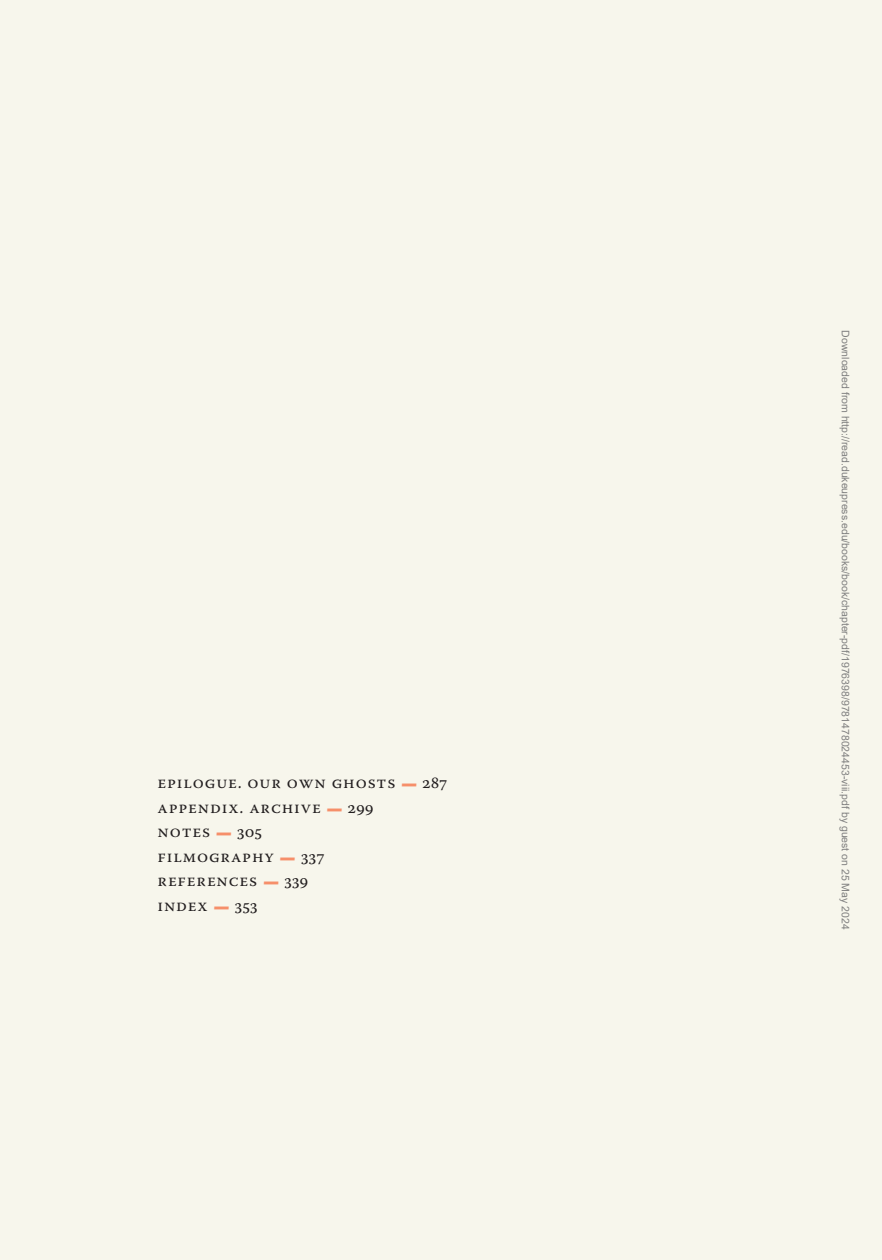
<style>
.page{position:relative;width:882px;height:1260px;background:#f7f6ec}
.page>*{position:absolute;margin:0;border:0;box-sizing:border-box;transform-origin:0 0}
.Body_text__rr{font:52.5px "Warnock Pro";color:#f68f6a;scale:.33 1}
.Body_text__rr-2{font:17.5px "Warnock Pro";letter-spacing:.05em;color:#231f20}
.t1{font:10.5px "Arial";color:#808080}
</style>
<div class="page">
<p class="Body_text__rr-2" style="left:158px;top:772px;width:239px">Epilogue. Our Own Ghosts</p>
<p class="Body_text__rr" style="left:401px;top:748px;width:51px">—</p>
<p class="Body_text__rr-2" style="left:422px;top:772px;width:27px">287</p>
<p class="Body_text__rr-2" style="left:158px;top:797px;width:165px">Appendix. Archive</p>
<p class="Body_text__rr" style="left:327px;top:773px;width:51px">—</p>
<p class="Body_text__rr-2" style="left:348px;top:797px;width:28px">299</p>
<p class="Body_text__rr-2" style="left:158px;top:821px;width:54px">Notes</p>
<p class="Body_text__rr" style="left:216px;top:797px;width:51px">—</p>
<p class="Body_text__rr-2" style="left:237px;top:821px;width:27px">305</p>
<p class="Body_text__rr-2" style="left:158px;top:846px;width:118px">Filmography</p>
<p class="Body_text__rr" style="left:280px;top:822px;width:51px">—</p>
<p class="Body_text__rr-2" style="left:301px;top:846px;width:25px">337</p>
<p class="Body_text__rr-2" style="left:158px;top:870px;width:101px">References</p>
<p class="Body_text__rr" style="left:263px;top:846px;width:51px">—</p>
<p class="Body_text__rr-2" style="left:284px;top:870px;width:26px">339</p>
<p class="Body_text__rr-2" style="left:158px;top:895px;width:52px">Index</p>
<p class="Body_text__rr" style="left:214px;top:871px;width:51px">—</p>
<p class="Body_text__rr-2" style="left:235px;top:895px;width:25px">353</p>
<p class="t1" style="left:849px;top:330px;width:601px;rotate:90deg">Downloaded from http://read.dukeupress.edu/books/book/chapter-pdf/1976398/9781478024453-viii.pdf by guest on 25 May 2024</p>
</div>
